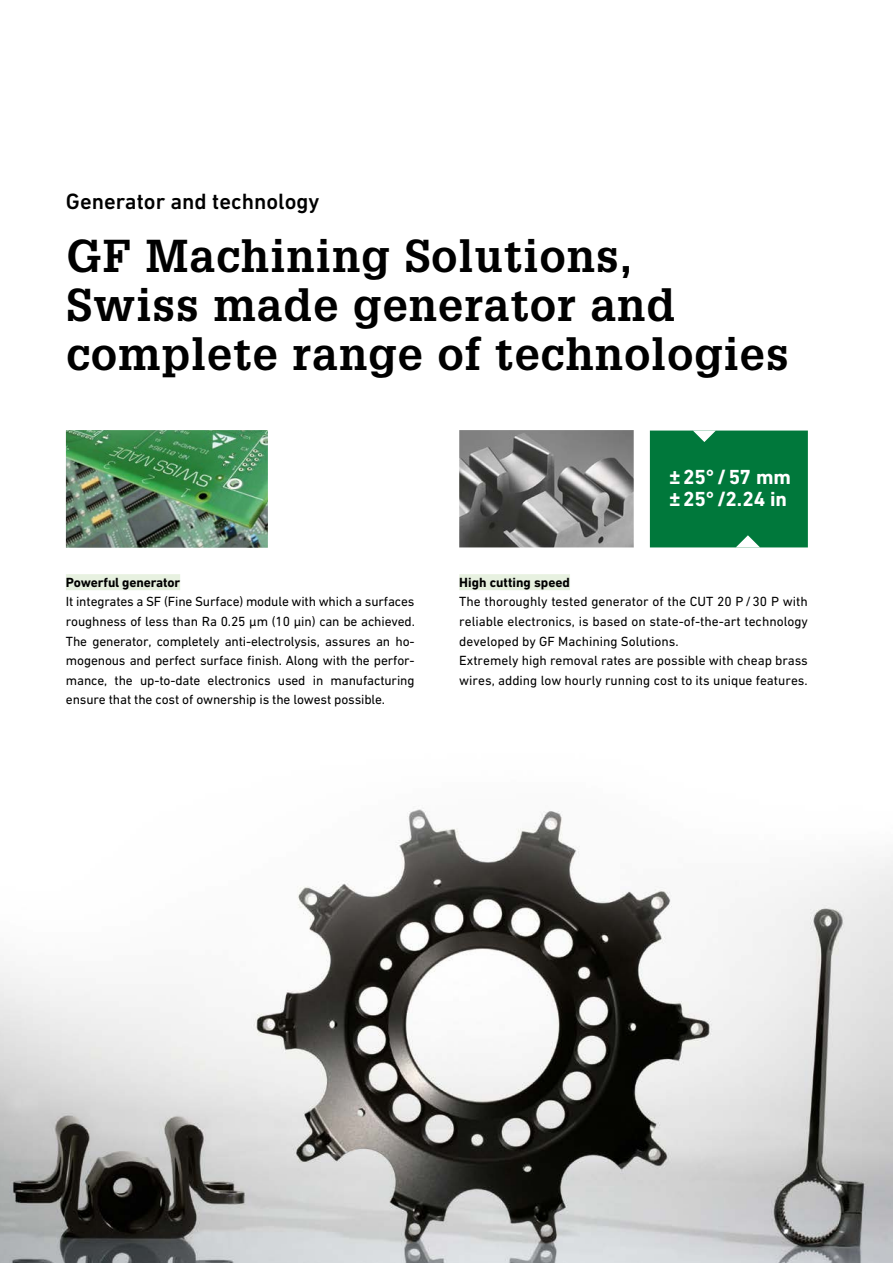
<style>
.page{position:relative;width:893px;height:1263px;background:#fff}
.page>*{position:absolute;margin:0;border:0;box-sizing:border-box;transform-origin:0 0}
.t1{font:700 45px/48.9px "Glypha LT Pro";letter-spacing:.025em;color:#000}
.t2{font:500 22.5px "DIN Next W1 G";color:#000}
.t3{font:700 20.7px/22px "DIN Next W1 G";letter-spacing:-.015em;color:#fff}
.t4{font:13.5px/19.5px "DIN Next W1 G";color:#000;text-align:justify}
.t5{font:700 13.5px "DIN Next W1 G";letter-spacing:-.01em;color:#000}
</style>
<div class="page">
<img style="left:0;top:430px;width:893px;height:833px">
<img style="left:66px;top:430px;width:202px;height:118px">
<img style="left:459px;top:430px;width:175px;height:117px">
<div style="left:66px;top:574px;width:114px;height:16px;background:#e7f1e0"></div>
<div style="left:459px;top:574px;width:111px;height:16px;background:#e7f1e0"></div>
<div style="left:650px;top:431px;width:158px;height:116px;background:#00783b"></div>
<h2 class="t2" style="left:66px;top:188px;width:255px">Generator and technology</h2>
<h1 class="t1" style="left:67px;top:230px;width:723px">GF Machining Solutions,<br>Swiss made generator and complete range of technologies</h1>
<p class="t5" style="left:66px;top:574px;width:116px">Powerful generator</p>
<p class="t4" style="left:66px;top:592px;width:350px">It integrates a SF (Fine Surface) module with which a surfaces roughness of less than Ra 0.25 µm (10 µin) can be achieved.<br>The generator, completely anti-electrolysis, assures an ho&shy;mogenous and perfect surface finish. Along with the perfor&shy;mance, the up-to-date electronics used in manufacturing ensure that the cost of ownership is the lowest possible.</p>
<h3 class="t3" style="left:669px;top:465px;width:123px">±25° /57 mm ±25° /2.24 in</h3>
<p class="t5" style="left:459px;top:574px;width:112px">High cutting speed</p>
<p class="t4" style="left:459px;top:592px;width:350px;text-align:left">The thoroughly tested generator of the CUT 20 P/30 P with reliable electronics, is based on state-of-the-art technology developed by GF Machining Solutions.<br>Extremely high removal rates are possible with cheap brass wires, adding low hourly running cost to its unique features.</p>
</div>
